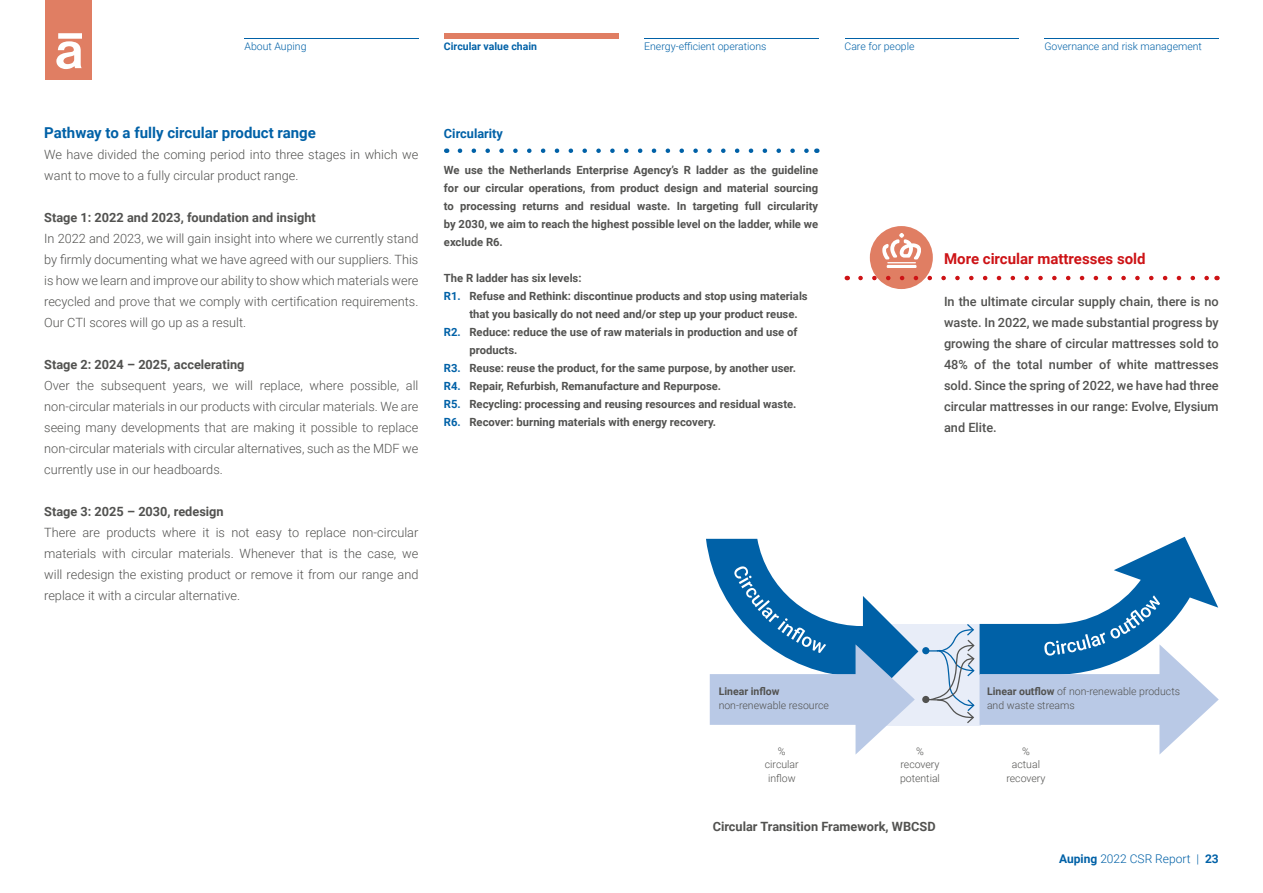
<style>
.page{position:relative;width:1263px;height:893px;background:#fff}
.page>*{position:absolute;margin:0;border:0;box-sizing:border-box;transform-origin:0 0}
.t1{font:700 15px "Roboto";color:#0061a7}
.t2{font:700 15px "Roboto";color:#cd1316}
.t3{font:300 12.75px/21px "Roboto";color:#525250;text-align:justify}
.t4{font:500 12.75px/21px "Roboto";color:#525250;text-align:justify}
.t5{font:700 12.75px "Roboto";color:#525250}
.t6{font:700 12.75px "Roboto";color:#0061a7}
.t7{font:300 12px "Roboto";color:#0061a7}
.t8{font:700 11.25px/18px "Roboto";color:#525250;text-align:justify}
.t9{font:300 10.5px/13.5px "Roboto";color:#525250;text-align:center}
.t10{font:300 10.5px "Roboto";color:#0061a7}
.t11{font:700 10.5px "Roboto";color:#0061a7}
.t12{font:700 10.5px "Roboto";color:#525250}
.s1{color:#0061a7}
.s2{font-weight:700}
</style>
<div class="page">
<div style="left:45px;top:0;width:47px;height:79px;background:#e07e63"></div>
<svg style="left:56px;top:33px;width:26px;height:37px"></svg>
<hr style="left:244px;top:38px;width:175px;height:1px;background:#0061a7">
<div style="left:444px;top:33px;width:175px;height:6px;background:#e07e63"></div>
<hr style="left:644px;top:38px;width:175px;height:1px;background:#0061a7">
<hr style="left:844px;top:38px;width:174px;height:1px;background:#0061a7">
<hr style="left:1044px;top:38px;width:175px;height:1px;background:#0061a7">
<svg style="left:460px;top:148px;width:349px;height:5px"></svg>
<div style="left:870px;top:226px;width:63px;height:63px;background:#e07e63;border-radius:50%"></div>
<hr style="left:887px;top:265px;width:29px;height:3px;background:#fff">
<svg style="left:882px;top:233px;width:39px;height:30px"></svg>
<svg style="left:860px;top:276px;width:349px;height:4px"></svg>
<div style="left:865px;top:624px;width:115px;height:101px;background:#e8edf8"></div>
<div style="left:922px;top:696px;width:7px;height:7px;background:#525250;border-radius:50%"></div>
<svg style="left:706px;top:539px;width:212px;height:215px"></svg>
<svg style="left:924px;top:537px;width:295px;height:217px"></svg>
<p class="t10" style="left:244px;top:39px;width:63px">About Auping</p>
<p class="t11" style="left:444px;top:39px;width:95px">Circular value chain</p>
<p class="t10" style="left:644px;top:39px;width:124px">Energy-efficient operations</p>
<p class="t10" style="left:844px;top:39px;width:72px">Care for people</p>
<p class="t10" style="left:1044px;top:39px;width:159px">Governance and risk management</p>
<p class="t1" style="left:44px;top:122px;width:273px">Pathway to a fully circular product range</p>
<p class="t3" style="left:44px;top:143px;width:376px">We have divided the coming period into three stages in which we want to move to a fully circular product range.</p>
<p class="t5" style="left:44px;top:209px;width:273px">Stage 1: 2022 and 2023, foundation and insight</p>
<p class="t3" style="left:44px;top:227px;width:376px">In 2022 and 2023, we will gain insight into where we currently stand by firmly documenting what we have agreed with our suppliers. This is how we learn and improve our ability to show which materials were recycled and prove that we comply with certification requirements.<br>Our CTI scores will go up as a result.</p>
<p class="t5" style="left:44px;top:356px;width:202px">Stage 2: 2024 – 2025, accelerating</p>
<p class="t3" style="left:44px;top:374px;width:376px">Over the subsequent years, we will replace, where possible, all non-circular materials in our products with circular materials. We are seeing many developments that are making it possible to replace non-circular materials with circular alternatives, such as the MDF we currently use in our headboards.</p>
<p class="t5" style="left:44px;top:503px;width:181px">Stage 3: 2025 – 2030, redesign</p>
<p class="t3" style="left:44px;top:521px;width:376px">There are products where it is not easy to replace non-circular materials with circular materials. Whenever that is the case, we will redesign the existing product or remove it from our range and replace it with a circular alternative.</p>
<p class="t6" style="left:444px;top:125px;width:60px">Circularity</p>
<p class="t8" style="left:444px;top:161px;width:376px">We use the Netherlands Enterprise Agency’s R ladder as the guideline for our circular operations, from product design and material sourcing to processing returns and residual waste. In targeting full circularity by 2030, we aim to reach the highest possible level on the ladder, while we exclude R6.</p>
<p class="t8" style="left:444px;top:269px;width:139px">The R ladder has six levels:</p>
<p class="t8" style="left:444px;top:287px;width:365px"><span class="s1">R1.</span> Refuse and Rethink: discontinue products and stop using materials</p>
<p class="t8" style="left:469px;top:305px;width:330px">that you basically do not need and/or step up your product reuse.</p>
<p class="t8" style="left:444px;top:323px;width:355px"><span class="s1">R2.</span> Reduce: reduce the use of raw materials in production and use of</p>
<p class="t8" style="left:469px;top:341px;width:49px">products.</p>
<p class="t8" style="left:444px;top:359px;width:354px"><span class="s1">R3.</span> Reuse: reuse the product, for the same purpose, by another user.</p>
<p class="t8" style="left:444px;top:377px;width:279px"><span class="s1">R4.</span> Repair, Refurbish, Remanufacture and Repurpose.</p>
<p class="t8" style="left:444px;top:395px;width:354px"><span class="s1">R5.</span> Recycling: processing and reusing resources and residual waste.</p>
<p class="t8" style="left:444px;top:413px;width:274px"><span class="s1">R6.</span> Recover: burning materials with energy recovery.</p>
<p class="t2" style="left:944px;top:248px;width:203px">More circular mattresses sold</p>
<p class="t4" style="left:944px;top:290px;width:276px">In the ultimate circular supply chain, there is no waste. In 2022, we made substantial progress by growing the share of circular mattresses sold to 48% of the total number of white mattresses sold. Since the spring of 2022, we have had three circular mattresses in our range: Evolve, Elysium and Elite.</p>
<p class="t12" style="left:719px;top:684px;width:62px">Linear inflow</p>
<p class="t9" style="left:719px;top:698px;width:112px">non-renewable resource</p>
<p class="t9" style="left:987px;top:684px;width:194px;text-align:left"><span class="s2">Linear outflow</span> of non-renewable products and waste streams</p>
<p class="t9" style="left:765px;top:744px;width:35px">% circular inflow</p>
<p class="t9" style="left:900px;top:744px;width:41px">% recovery potential</p>
<p class="t9" style="left:1006px;top:744px;width:41px">%<br>actual recovery</p>
<p class="t5" style="left:713px;top:818px;width:224px">Circular Transition Framework, WBCSD</p>
<p class="t7" style="left:1059px;top:850px;width:161px"><span class="s2">Auping</span> 2022 CSR Report | <span class="s2">23</span></p>
</div>
